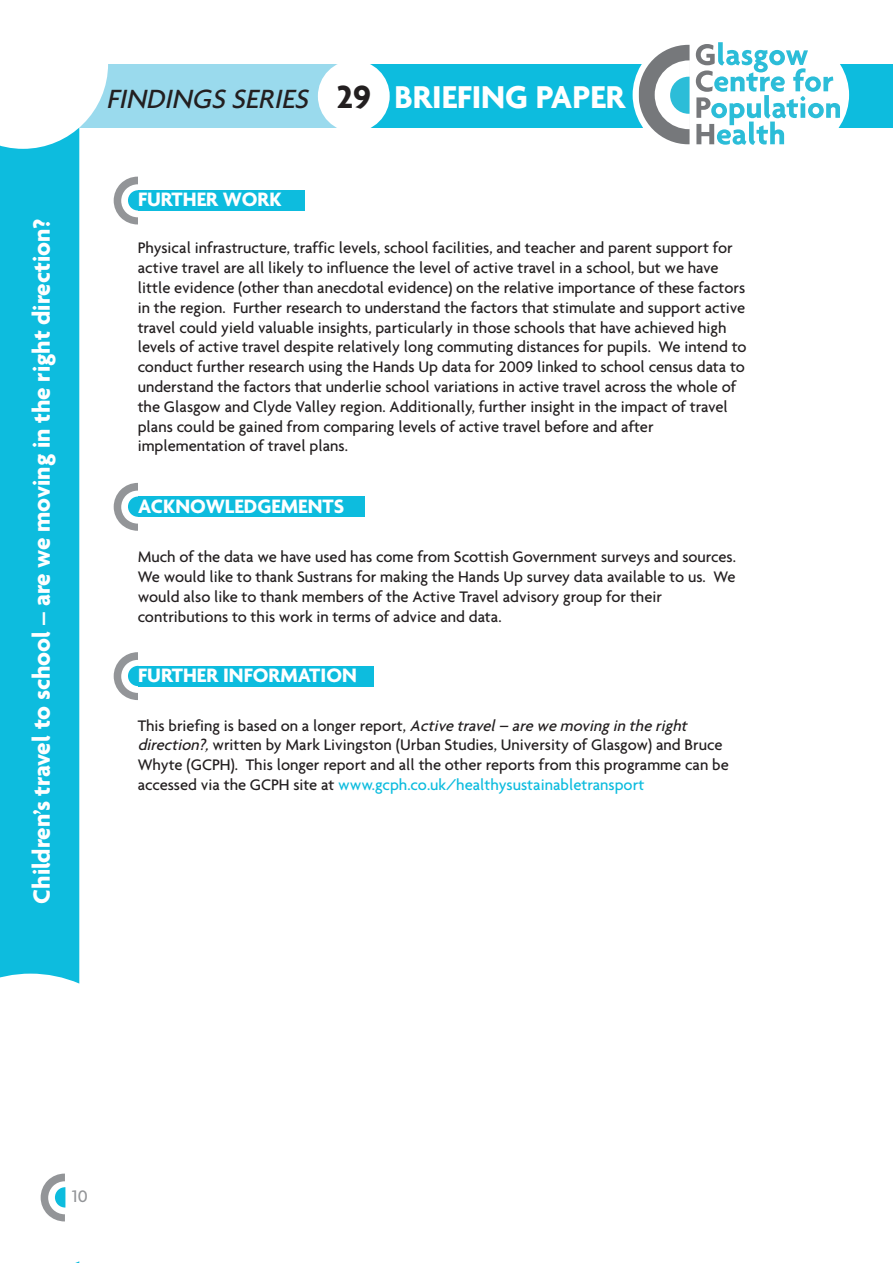
<style>
.page{position:relative;width:893px;height:1263px;background:#fff}
.page>*{position:absolute;margin:0;border:0;box-sizing:border-box;transform-origin:0 0}
.t1{font:italic 500 28.5px "Agenda";color:#231f20}
.t2{font:700 25.5px "Agenda";color:#fff}
.t3{font:700 21px "Agenda";color:#fff}
.t4{font:500 18px "Agenda";color:#939598}
.t5{font:500 16.5px/19.8px "Agenda";color:#231f20}
.s1{font-weight:700;font-style:normal;font-size:34.5px}
.s2{font-weight:700;font-style:normal;font-size:34.2px;color:#fff}
.s3{font-style:italic}
.s4{color:#0dbcde}
</style>
<div class="page">
<svg style="left:0;top:149px;width:79px;height:1114px;fill:#0dbcde"></svg>
<div style="left:0;top:64px;width:893px;height:64px;background:#0dbcde"></div>
<div style="left:78px;top:64px;width:277px;height:64px;background:#9adaed"></div>
<div style="left:633px;top:18px;width:216px;height:154px;background:#fff;border-radius:50%"></div>
<svg style="left:639px;top:42px;width:201px;height:103px"></svg>
<div style="left:318px;top:60px;width:72px;height:72px;background:#fff;border-radius:50%"></div>
<svg style="left:0;top:64px;width:108px;height:85px"></svg>
<svg style="left:41px;top:1173px;width:24px;height:48px"></svg>
<div style="left:72px;top:1189px;width:28px;height:19px;background:#fff"></div>
<svg style="left:114px;top:177px;width:24px;height:47px"></svg>
<div style="left:138px;top:190px;width:166px;height:21px;background:#0dbcde"></div>
<svg style="left:114px;top:652px;width:24px;height:48px"></svg>
<div style="left:138px;top:666px;width:235px;height:20px;background:#0dbcde"></div>
<svg style="left:114px;top:483px;width:24px;height:48px"></svg>
<div style="left:138px;top:496px;width:227px;height:21px;background:#0dbcde"></div>
<h2 class="t2" style="left:26px;top:904px;width:687px;rotate:-90deg">Children’s travel to school – are we moving in the right direction?</h2>
<h1 class="t1" style="left:106px;top:81px;width:520px">FINDINGSSERIES <span class="s1">29</span> <span class="s2">BRIEFING PAPER</span></h1>
<p class="t3" style="left:138px;top:187px;width:145px">FURTHER WORK</p>
<p class="t5" style="left:138px;top:238px;width:610px">Physical infrastructure, traffic levels, school facilities, and teacher and parent support for active travel are all likely to influence the level of active travel in a school, but we have little evidence (other than anecdotal evidence) on the relative importance of these factors in the region. Further research to understand the factors that stimulate and support active travel could yield valuable insights, particularly in those schools that have achieved high levels of active travel despite relatively long commuting distances for pupils. We intend to conduct further research using the Hands Up data for 2009 linked to school census data to understand the factors that underlie school variations in active travel across the whole of the Glasgow and Clyde Valley region. Additionally, further insight in the impact of travel plans could be gained from comparing levels of active travel before and after implementation of travel plans.</p>
<p class="t3" style="left:138px;top:493px;width:207px">ACKNOWLEDGEMENTS</p>
<p class="t5" style="left:138px;top:547px;width:600px">Much of the data we have used has come from Scottish Government surveys and sources.<br>We would like to thank Sustrans for making the Hands Up survey data available to us. We would also like to thank members of the Active Travel advisory group for their contributions to this work in terms of advice and data.</p>
<p class="t3" style="left:138px;top:662px;width:220px">FURTHER INFORMATION</p>
<p class="t5" style="left:138px;top:715px;width:593px">This briefing is based on a longer report, <span class="s3">Activetravel–arewemoving intheright direction?,</span> written by Mark Livingston (Urban Studies, University of Glasgow) and Bruce Whyte (GCPH). This longer report and all the other reports from this programme can be accessed via the GCPH site at <span class="s4">www.gcph.co.uk/healthysustainabletransport</span></p>
<p class="t4" style="left:72px;top:1185px;width:17px">10</p>
</div>
